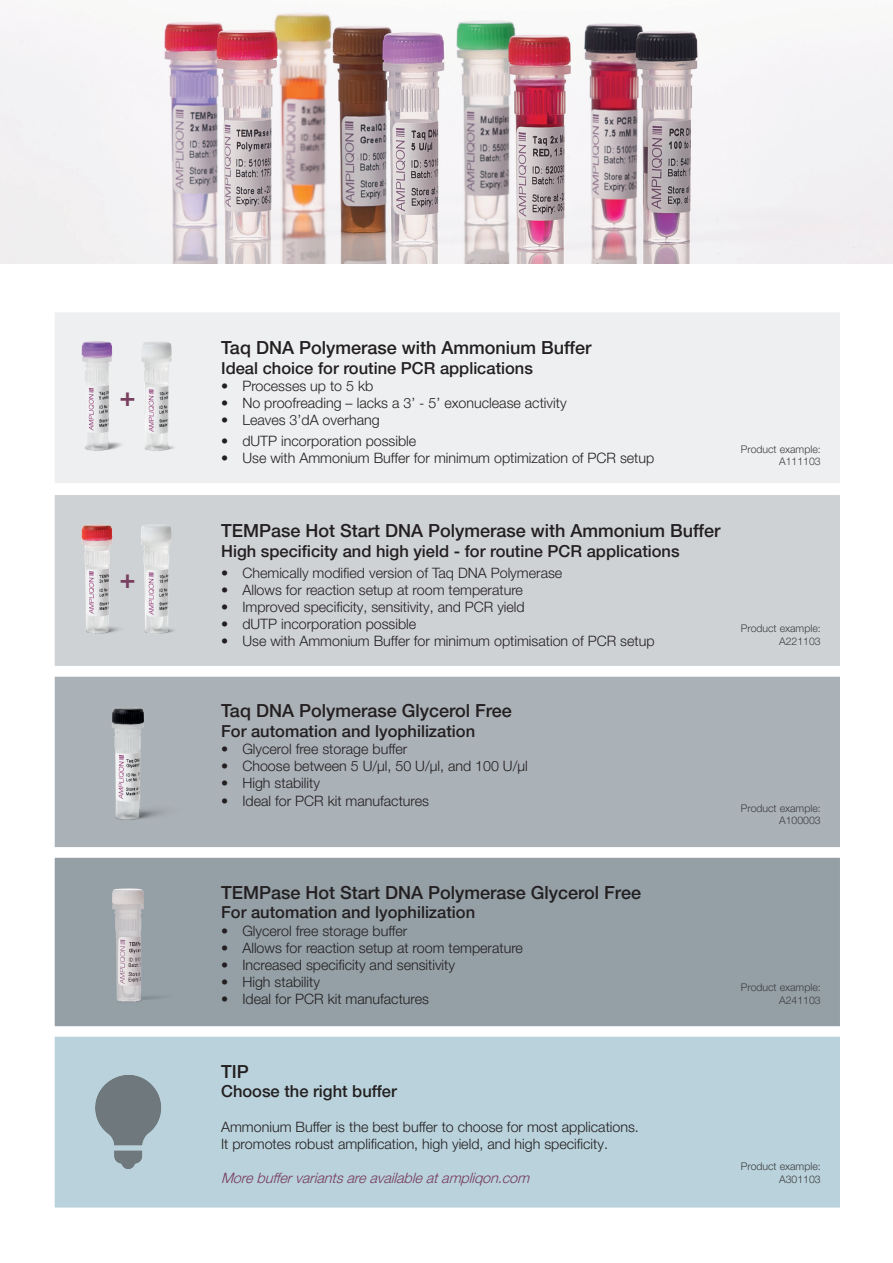
<style>
.page{position:relative;width:893px;height:1263px;background:#fff}
.page>*{position:absolute;margin:0;border:0;box-sizing:border-box;transform-origin:0 0}
.t1{font:500 27px "Helvetica Neue LT Pro";color:#783f5f}
.t2{font:500 18px "Helvetica Neue LT Pro";color:#231f20}
.t3{font:500 16.5px "Helvetica Neue LT Pro";color:#231f20}
.t4{font:300 14.25px/17.1px "Helvetica Neue LT Pro";color:#231f20}
.t5{font:italic 300 14.25px "Helvetica Neue LT Pro";color:#763a5c}
.t6{font:300 10.5px/12.6px "Helvetica Neue LT Pro";color:#3e3e3f;text-align:right}
</style>
<div class="page">
<img style="left:0;top:12px;width:893px;height:251px">
<div style="left:44px;top:666px;width:806px;height:192px;background:#aab1b7;border:10px solid #fff"></div>
<img style="left:112px;top:707px;width:51px;height:113px">
<div style="left:44px;top:302px;width:806px;height:192px;background:#edeff0;border:10px solid #fff"></div>
<img style="left:81px;top:341px;width:41px;height:110px">
<img style="left:141px;top:341px;width:34px;height:110px">
<div style="left:44px;top:484px;width:806px;height:192px;background:#cfd2d5;border:10px solid #fff"></div>
<img style="left:81px;top:524px;width:38px;height:110px">
<img style="left:141px;top:524px;width:33px;height:110px">
<div style="left:44px;top:847px;width:806px;height:192px;background:#94a0a6;border:10px solid #fff"></div>
<img style="left:112px;top:888px;width:48px;height:114px">
<div style="left:44px;top:1026px;width:806px;height:192px;background:#b9d2db;border:10px solid #fff"></div>
<img style="left:95px;top:1075px;width:66px;height:94px">
<h1 class="t1" style="left:119px;top:380px;width:18px">+</h1>
<h1 class="t1" style="left:119px;top:562px;width:18px">+</h1>
<p class="t2" style="left:221px;top:337px;width:372px">Taq DNA Polymerase with Ammonium Buffer</p>
<p class="t3" style="left:221px;top:358px;width:313px">Ideal choice for routine PCR applications</p>
<p class="t4" style="left:221px;top:377px;width:154px">• Processes up to 5 kb</p>
<p class="t4" style="left:221px;top:394px;width:347px">• No proofreading – lacks a 3’ - 5’ exonuclease activity</p>
<p class="t4" style="left:221px;top:411px;width:160px">• Leaves 3’dA overhang</p>
<p class="t4" style="left:221px;top:432px;width:197px">• dUTP incorporation possible</p>
<p class="t4" style="left:221px;top:449px;width:435px">• Use with Ammonium Buffer for minimum optimization of PCR setup</p>
<p class="t6" style="left:741px;top:442px;width:81px">Product example:<br>A111103</p>
<p class="t2" style="left:221px;top:519px;width:501px">TEMPase Hot Start DNA Polymerase with Ammonium Buffer</p>
<p class="t3" style="left:221px;top:541px;width:460px">High specificity and high yield - for routine PCR applications</p>
<p class="t4" style="left:221px;top:564px;width:343px">• Chemically modified version of Taq DNA Polymerase</p>
<p class="t4" style="left:221px;top:581px;width:303px">• Allows for reaction setup at room temperature</p>
<p class="t4" style="left:221px;top:598px;width:305px">• Improved specificity, sensitivity, and PCR yield</p>
<p class="t4" style="left:221px;top:615px;width:197px">• dUTP incorporation possible</p>
<p class="t4" style="left:221px;top:632px;width:435px">• Use with Ammonium Buffer for minimum optimisation of PCR setup</p>
<p class="t6" style="left:741px;top:622px;width:81px">Product example:<br>A221103</p>
<p class="t2" style="left:221px;top:700px;width:292px">Taq DNA Polymerase Glycerol Free</p>
<p class="t3" style="left:221px;top:721px;width:256px">For automation and lyophilization</p>
<p class="t4" style="left:221px;top:740px;width:188px">• Glycerol free storage buffer</p>
<p class="t4" style="left:221px;top:757px;width:308px">• Choose between 5 U/μl, 50 U/μl, and 100 U/μl</p>
<p class="t4" style="left:221px;top:774px;width:100px">• High stability</p>
<p class="t4" style="left:221px;top:792px;width:209px">• Ideal for PCR kit manufactures</p>
<p class="t6" style="left:741px;top:801px;width:81px">Product example:<br>A100003</p>
<p class="t2" style="left:221px;top:881px;width:421px">TEMPase Hot Start DNA Polymerase Glycerol Free</p>
<p class="t3" style="left:221px;top:903px;width:256px">For automation and lyophilization</p>
<p class="t4" style="left:221px;top:922px;width:188px">• Glycerol free storage buffer</p>
<p class="t4" style="left:221px;top:939px;width:303px">• Allows for reaction setup at room temperature</p>
<p class="t4" style="left:221px;top:956px;width:235px">• Increased specificity and sensitivity</p>
<p class="t4" style="left:221px;top:973px;width:100px">• High stability</p>
<p class="t4" style="left:221px;top:990px;width:209px">• Ideal for PCR kit manufactures</p>
<p class="t2" style="left:221px;top:1060px;width:29px">TIP</p>
<p class="t3" style="left:221px;top:1081px;width:177px">Choose the right buffer</p>
<p class="t4" style="left:221px;top:1118px;width:419px">Ammonium Buffer is the best buffer to choose for most applications.<br>It promotes robust amplification, high yield, and high specificity.</p>
<p class="t5" style="left:221px;top:1169px;width:314px">Morebuffervariantsareavailableatampliqon.com</p>
<p class="t6" style="left:741px;top:981px;width:81px">Product example:<br>A241103</p>
<p class="t6" style="left:741px;top:1160px;width:81px">Product example:<br>A301103</p>
</div>
